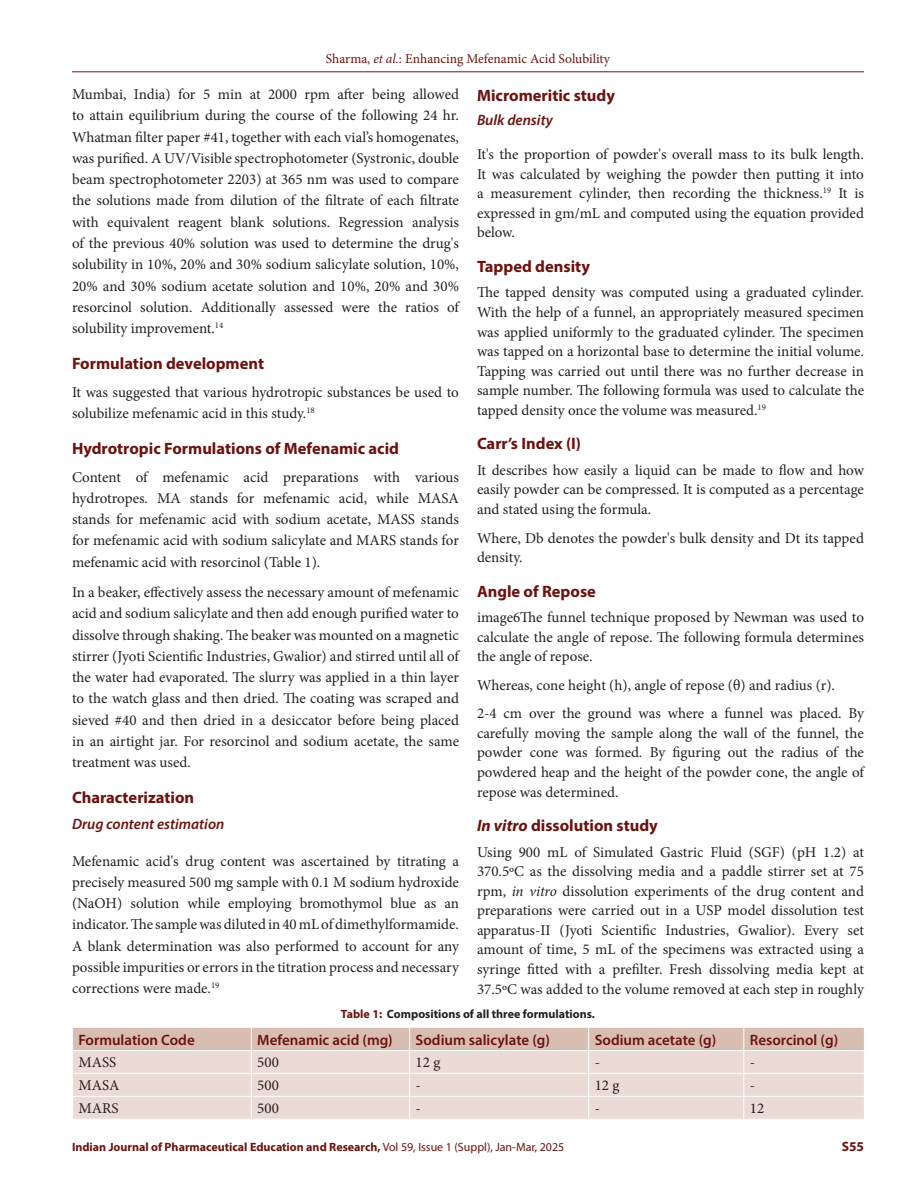
<style>
.page{position:relative;width:918px;height:1188px;background:#fff}
.page>*{position:absolute;margin:0;border:0;box-sizing:border-box;transform-origin:0 0}
.Heading_2{font:700 16.5px "Myriad Pro";color:#6c120e}
.Body_text__FO{font:15px/19.5px "Minion Pro";letter-spacing:-.005em;color:#231f20;text-align:justify}
.Body_text{font:15px/21.3px "Minion Pro";color:#231f20;text-align:justify}
.Table_Header{font:600 15px "Myriad Pro";color:#6c120e}
.Table_Body{font:15px "Minion Pro";color:#231f20}
.Heading_3_after_head{font:italic 600 15px "Myriad Pro";color:#6c120e}
.t1{font:13.5px "Minion Pro";letter-spacing:-.005em;color:#6c120e}
.t2{font:700 13.5px "Myriad Pro";color:#6c120e}
.t3{font:700 12px "Myriad Pro";color:#6c120e}
.Table_Caption{font:700 12px "Myriad Pro";color:#231f20}
.s1{font-style:italic}
.s2{color:#6c120e}
.s3{font-weight:400}
</style>
<div class="page">
<hr style="left:72px;top:72px;width:792px;height:1px;background:#6c120e">
<svg style="left:73px;top:1027px;width:791px;height:92px"></svg>
<p class="t1" style="left:326px;top:50px;width:286px">Sharma, <span class="s1">et al.</span>: Enhancing Mefenamic Acid Solubility</p>
<p class="Body_text__FO" style="left:72px;top:84px;width:389px;line-height:21.3px">Mumbai, India) for 5 min at 2000 rpm after being allowed to attain equilibrium during the course of the following 24 hr.<br>Whatman filter paper #41, together with each vial’s homogenates, was purified. A UV/Visible spectrophotometer (Systronic, double beam spectrophotometer 2203) at 365 nm was used to compare the solutions made from dilution of the filtrate of each filtrate with equivalent reagent blank solutions. Regression analysis of the previous 40% solution was used to determine the drug's solubility in 10%, 20% and 30% sodium salicylate solution, 10%, 20% and 30% sodium acetate solution and 10%, 20% and 30% resorcinol solution. Additionally assessed were the ratios of solubility improvement.<sup>14</sup></p>
<p class="Heading_2" style="left:72px;top:353px;width:194px">Formulation development</p>
<p class="Body_text__FO" style="left:72px;top:381px;width:388px;line-height:21.3px">It was suggested that various hydrotropic substances be used to solubilize mefenamic acid in this study.<sup>18</sup></p>
<p class="Heading_2" style="left:72px;top:438px;width:329px">Hydrotropic Formulations of Mefenamic acid</p>
<p class="Body_text__FO" style="left:72px;top:466px;width:389px;line-height:21.3px">Content of mefenamic acid preparations with various hydrotropes. MA stands for mefenamic acid, while MASA stands for mefenamic acid with sodium acetate, MASS stands for mefenamic acid with sodium salicylate and MARS stands for mefenamic acid with resorcinol (Table 1).</p>
<p class="Body_text" style="left:72px;top:582px;width:389px">In a beaker, effectively assess the necessary amount of mefenamic acid and sodium salicylate and then add enough purified water to dissolve through shaking. The beaker was mounted on a magnetic stirrer (Jyoti Scientific Industries, Gwalior) and stirred until all of the water had evaporated. The slurry was applied in a thin layer to the watch glass and then dried. The coating was scraped and sieved #40 and then dried in a desiccator before being placed in an airtight jar. For resorcinol and sodium acetate, the same treatment was used.</p>
<p class="Heading_2" style="left:72px;top:787px;width:124px">Characterization</p>
<p class="Heading_3_after_head" style="left:72px;top:815px;width:154px">Drug content estimation</p>
<p class="Body_text" style="left:72px;top:850px;width:389px">Mefenamic acid's drug content was ascertained by titrating a precisely measured 500 mg sample with 0.1 M sodium hydroxide (NaOH) solution while employing bromothymol blue as an indicator. The sample was diluted in 40 mL of dimethylformamide.<br>A blank determination was also performed to account for any possible impurities or errors in the titration process and necessary corrections were made.<sup>19</sup></p>
<p class="Heading_2" style="left:477px;top:84px;width:140px">Micromeritic study</p>
<p class="Heading_3_after_head" style="left:477px;top:110px;width:77px">Bulk density</p>
<p class="Body_text" style="left:477px;top:145px;width:389px;line-height:19.5px">It's the proportion of powder's overall mass to its bulk length.<br>It was calculated by weighing the powder then putting it into a measurement cylinder, then recording the thickness.<sup>19</sup> It is expressed in gm/mL and computed using the equation provided below.</p>
<p class="Heading_2" style="left:477px;top:256px;width:114px">Tapped density</p>
<p class="Body_text__FO" style="left:477px;top:283px;width:389px">The tapped density was computed using a graduated cylinder.<br>With the help of a funnel, an appropriately measured specimen was applied uniformly to the graduated cylinder. The specimen was tapped on a horizontal base to determine the initial volume.<br>Tapping was carried out until there was no further decrease in sample number. The following formula was used to calculate the tapped density once the volume was measured.<sup>19</sup></p>
<p class="Heading_2" style="left:477px;top:433px;width:106px">Carr’s Index (I)</p>
<p class="Body_text__FO" style="left:477px;top:460px;width:389px">It describes how easily a liquid can be made to flow and how easily powder can be compressed. It is computed as a percentage and stated using the formula.</p>
<p class="Body_text" style="left:477px;top:528px;width:388px;line-height:19.5px">Where, Db denotes the powder's bulk density and Dt its tapped density.</p>
<p class="Heading_2" style="left:477px;top:580px;width:120px">Angle of Repose</p>
<p class="Body_text__FO" style="left:477px;top:608px;width:389px">image6The funnel technique proposed by Newman was used to calculate the angle of repose. The following formula determines the angle of repose.</p>
<p class="Body_text" style="left:477px;top:675px;width:360px">Whereas, cone height (h), angle of repose (θ) and radius (r).</p>
<p class="Body_text" style="left:477px;top:704px;width:389px;line-height:19.5px">2-4 cm over the ground was where a funnel was placed. By carefully moving the sample along the wall of the funnel, the powder cone was formed. By figuring out the radius of the powdered heap and the height of the powder cone, the angle of repose was determined.</p>
<p class="Heading_2" style="left:477px;top:815px;width:182px"><span class="s1">In vitro</span> dissolution study</p>
<p class="Body_text__FO" style="left:477px;top:842px;width:389px">Using 900 mL of Simulated Gastric Fluid (SGF) (pH 1.2) at 370.5ºC as the dissolving media and a paddle stirrer set at 75 rpm, <span class="s1">in vitro</span> dissolution experiments of the drug content and preparations were carried out in a USP model dissolution test apparatus-II (Jyoti Scientific Industries, Gwalior). Every set amount of time, 5 mL of the specimens was extracted using a syringe fitted with a prefilter. Fresh dissolving media kept at 37.5ºC was added to the volume removed at each step in roughly</p>
<p class="Table_Caption" style="left:341px;top:1006px;width:256px"><span class="s2">Table 1:</span> Compositions of all three formulations.</p>
<p class="Table_Header" style="left:78px;top:1030px;width:118px">Formulation Code</p>
<p class="Table_Header" style="left:257px;top:1030px;width:137px">Mefenamic acid (mg)</p>
<p class="Table_Header" style="left:416px;top:1030px;width:136px">Sodium salicylate (g)</p>
<p class="Table_Header" style="left:595px;top:1030px;width:123px">Sodium acetate (g)</p>
<p class="Table_Header" style="left:750px;top:1030px;width:90px">Resorcinol (g)</p>
<p class="Table_Body" style="left:78px;top:1053px;width:39px">MASS</p>
<p class="Table_Body" style="left:257px;top:1053px;width:23px">500</p>
<p class="Table_Body" style="left:416px;top:1053px;width:26px">12 g</p>
<p class="Table_Body" style="left:595px;top:1053px;width:7px">-</p>
<p class="Table_Body" style="left:750px;top:1053px;width:7px">-</p>
<p class="Table_Body" style="left:78px;top:1076px;width:43px">MASA</p>
<p class="Table_Body" style="left:257px;top:1076px;width:23px">500</p>
<p class="Table_Body" style="left:416px;top:1076px;width:7px">-</p>
<p class="Table_Body" style="left:595px;top:1076px;width:26px">12 g</p>
<p class="Table_Body" style="left:750px;top:1076px;width:7px">-</p>
<p class="Table_Body" style="left:78px;top:1098px;width:42px">MARS</p>
<p class="Table_Body" style="left:257px;top:1098px;width:23px">500</p>
<p class="Table_Body" style="left:416px;top:1098px;width:7px">-</p>
<p class="Table_Body" style="left:595px;top:1098px;width:7px">-</p>
<p class="Table_Body" style="left:750px;top:1098px;width:16px">12</p>
<p class="t3" style="left:72px;top:1139px;width:494px">Indian Journal of Pharmaceutical Education and Research, <span class="s3">Vol 59, Issue 1 (Suppl), Jan-Mar, 2025</span></p>
<p class="t2" style="left:842px;top:1137px;width:24px">S55</p>
</div>
